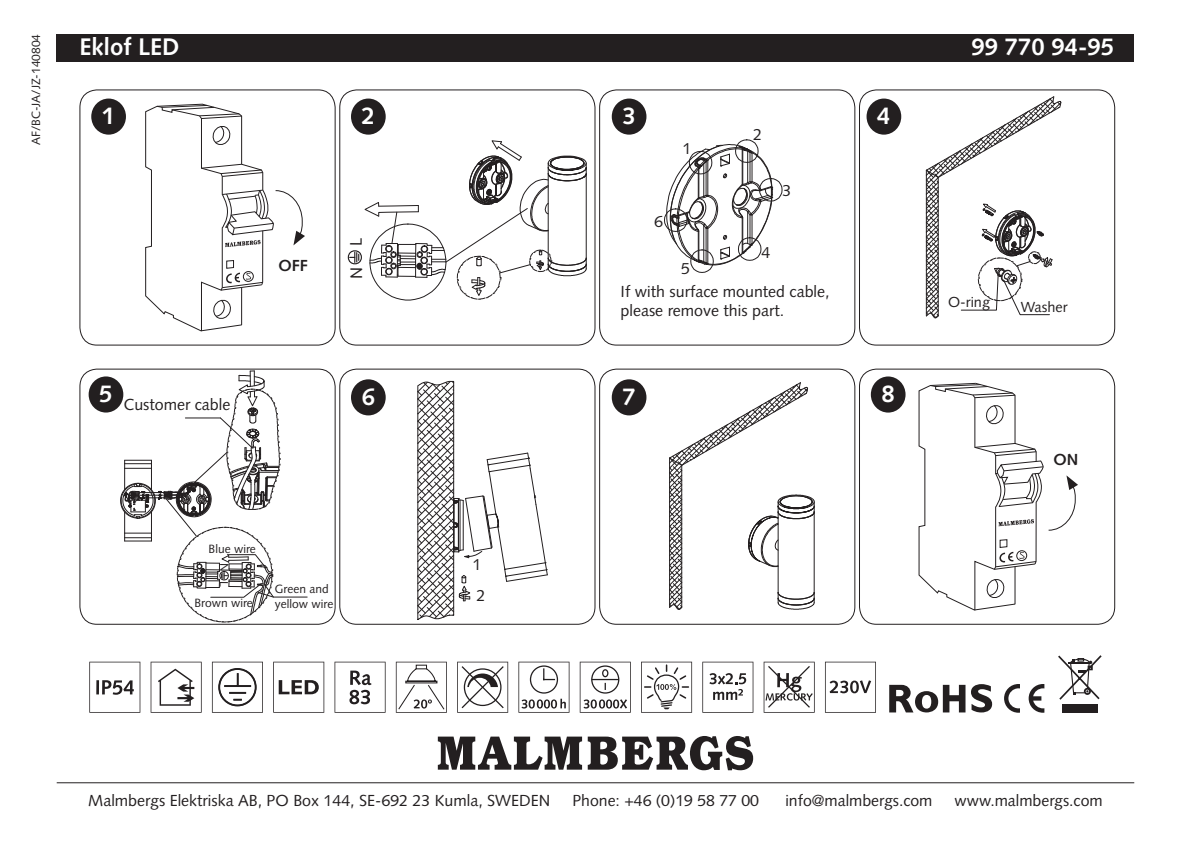
<style>
.page{position:relative;width:1191px;height:842px;background:#fff}
.page>*{position:absolute;margin:0;border:0;box-sizing:border-box;transform-origin:0 0}
.t1{font:700 24px "Syntax";color:#fff}
.t2{font:16.8px "Syntax";color:#231f20}
.t3{font:16px/19.2px "Syntax";color:#231f20}
.t4{font:700 16px "Syntax";color:#231f20}
.t5{font:14.6px "Syntax";color:#231f20}
.t6{font:12px/14.4px "Syntax";color:#231f20}
</style>
<div class="page">
<div style="left:57px;top:34px;width:1077px;height:27px;background:#231f20"></div>
<svg style="left:438px;top:737px;width:144px;height:33px"></svg>
<svg style="left:588px;top:736px;width:165px;height:34px"></svg>
<hr style="left:57px;top:782px;width:1077px;height:1px;background:#231f20">
<svg style="left:89px;top:662px;width:51px;height:51px"></svg>
<svg style="left:457px;top:662px;width:51px;height:51px"></svg>
<svg style="left:273px;top:662px;width:51px;height:51px"></svg>
<svg style="left:334px;top:662px;width:51px;height:51px"></svg>
<svg style="left:396px;top:662px;width:51px;height:51px"></svg>
<svg style="left:518px;top:662px;width:51px;height:51px"></svg>
<svg style="left:580px;top:662px;width:51px;height:51px"></svg>
<svg style="left:641px;top:662px;width:51px;height:51px"></svg>
<svg style="left:702px;top:662px;width:51px;height:51px"></svg>
<svg style="left:763px;top:662px;width:51px;height:51px"></svg>
<svg style="left:825px;top:662px;width:51px;height:51px"></svg>
<svg style="left:151px;top:662px;width:51px;height:51px"></svg>
<svg style="left:212px;top:662px;width:51px;height:51px"></svg>
<svg style="left:1058px;top:655px;width:43px;height:45px"></svg>
<div style="left:1062px;top:704px;width:35px;height:9px;background:#231f20"></div>
<svg style="left:1004px;top:684px;width:16px;height:29px"></svg>
<svg style="left:1028px;top:684px;width:16px;height:29px"></svg>
<svg style="left:971px;top:684px;width:21px;height:28px"></svg>
<svg style="left:889px;top:685px;width:76px;height:27px"></svg>
<div style="left:79px;top:89px;width:257px;height:257px;border:1px solid #231f20;border-radius:17px"></div>
<div style="left:339px;top:89px;width:256px;height:257px;border:1px solid #231f20;border-radius:17px"></div>
<div style="left:599px;top:89px;width:256px;height:257px;border:1px solid #231f20;border-radius:17px"></div>
<div style="left:859px;top:89px;width:256px;height:257px;border:1px solid #231f20;border-radius:17px"></div>
<div style="left:79px;top:369px;width:257px;height:256px;border:1px solid #231f20;border-radius:17px"></div>
<div style="left:339px;top:369px;width:256px;height:256px;border:1px solid #231f20;border-radius:17px"></div>
<div style="left:599px;top:369px;width:256px;height:256px;border:1px solid #231f20;border-radius:17px"></div>
<div style="left:859px;top:369px;width:256px;height:256px;border:1px solid #231f20;border-radius:17px"></div>
<div style="left:91px;top:99px;width:35px;height:36px;background:#231f20;border-radius:50%"></div>
<div style="left:351px;top:99px;width:35px;height:36px;background:#231f20;border-radius:50%"></div>
<div style="left:612px;top:99px;width:34px;height:36px;background:#231f20;border-radius:50%"></div>
<div style="left:351px;top:379px;width:35px;height:36px;background:#231f20;border-radius:50%"></div>
<div style="left:612px;top:379px;width:34px;height:36px;background:#231f20;border-radius:50%"></div>
<div style="left:866px;top:99px;width:35px;height:36px;background:#231f20;border-radius:50%"></div>
<div style="left:871px;top:376px;width:34px;height:37px;background:#231f20;border-radius:50%"></div>
<div style="left:89px;top:376px;width:34px;height:37px;background:#231f20;border-radius:50%"></div>
<svg style="left:918px;top:382px;width:160px;height:229px"></svg>
<svg style="left:664px;top:139px;width:119px;height:134px"></svg>
<svg style="left:925px;top:96px;width:137px;height:223px"></svg>
<svg style="left:669px;top:382px;width:146px;height:228px"></svg>
<svg style="left:417px;top:380px;width:131px;height:240px"></svg>
<svg style="left:347px;top:140px;width:240px;height:161px"></svg>
<svg style="left:119px;top:103px;width:189px;height:520px"></svg>
<p class="t6" style="left:29px;top:145px;width:113px;rotate:-90deg">AF/BC-JA/JZ-140804</p>
<h1 class="t1" style="left:971px;top:33px;width:144px">99 770 94-95</h1>
<h1 class="t1" style="left:79px;top:33px;width:102px">Eklof LED</h1>
<h1 class="t1" style="left:102px;top:102px;width:15px">1</h1>
<h1 class="t1" style="left:362px;top:102px;width:15px">2</h1>
<h1 class="t1" style="left:622px;top:102px;width:15px">3</h1>
<h1 class="t1" style="left:877px;top:102px;width:15px">4</h1>
<p class="t3" style="left:753px;top:125px;width:10px">2</p>
<p class="t3" style="left:682px;top:139px;width:10px">1</p>
<h1 class="t1" style="left:99px;top:380px;width:15px">5</h1>
<p class="t3" style="left:124px;top:395px;width:108px">Customer cable</p>
<p class="t4" style="left:278px;top:257px;width:31px">OFF</p>
<p class="t2" style="left:346px;top:279px;width:42px;rotate:-90deg">N L</p>
<p class="t3" style="left:654px;top:212px;width:10px">6</p>
<p class="t3" style="left:681px;top:259px;width:10px">5</p>
<p class="t3" style="left:782px;top:180px;width:10px">3</p>
<p class="t3" style="left:761px;top:243px;width:10px">4</p>
<p class="t3" style="left:620px;top:282px;width:210px">If with surface mounted cable, please remove this part.</p>
<h1 class="t1" style="left:362px;top:383px;width:15px">6</h1>
<h1 class="t1" style="left:622px;top:383px;width:15px">7</h1>
<p class="t6" style="left:209px;top:541px;width:49px">Blue wire</p>
<p class="t6" style="left:231px;top:562px;width:26px;rotate:90deg">N L</p>
<p class="t6" style="left:194px;top:596px;width:60px">Brown wire</p>
<p class="t6" style="left:275px;top:582px;width:60px">Green and yellow wire</p>
<p class="t3" style="left:472px;top:555px;width:10px">1</p>
<p class="t3" style="left:476px;top:585px;width:10px">2</p>
<h1 class="t1" style="left:881px;top:380px;width:15px">8</h1>
<p class="t5" style="left:948px;top:293px;width:43px">O-ring</p>
<p class="t5" style="left:1020px;top:298px;width:49px">Washer</p>
<p class="t4" style="left:1053px;top:450px;width:26px">ON</p>
<p class="t3" style="left:88px;top:791px;width:463px">Malmbergs Elektriska AB, PO Box 144, SE-692 23 Kumla, SWEDEN</p>
<p class="t3" style="left:572px;top:791px;width:188px">Phone: +46 (0)19 58 77 00</p>
<p class="t3" style="left:785px;top:791px;width:148px">info@malmbergs.com</p>
<p class="t3" style="left:954px;top:791px;width:150px">www.malmbergs.com</p>
</div>
